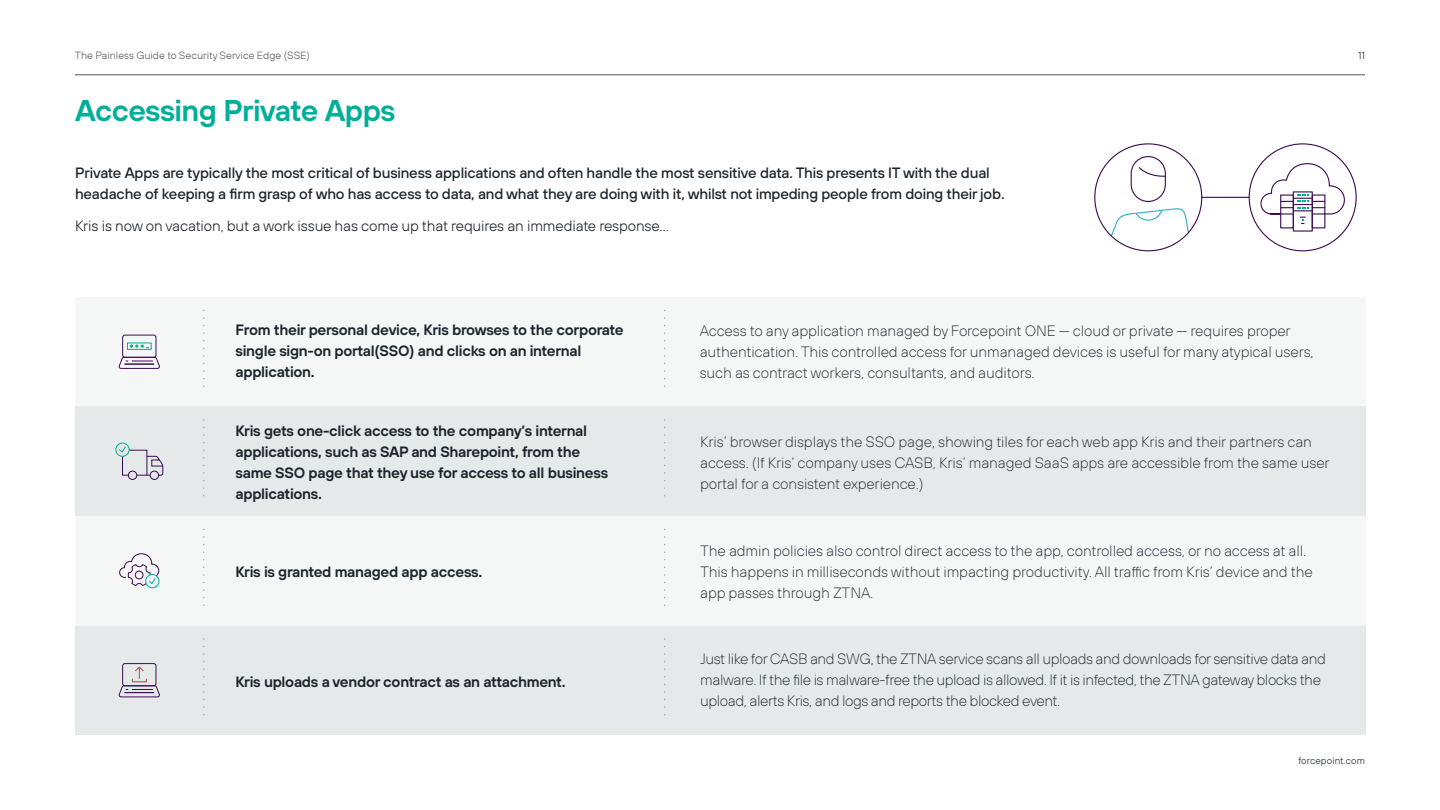
<style>
.page{position:relative;width:1440px;height:810px;background:#fff}
.page>*{position:absolute;margin:0;border:0;box-sizing:border-box;transform-origin:0 0}
.t1{font:600 30px "FP Sans";letter-spacing:-.02em;color:#00af9a}
.t2{font:200 15px/21px "FP Sans";letter-spacing:-.01em;color:#1d252c}
.t3{font:600 15px/21px "FP Sans";letter-spacing:-.02em;color:#1d252c}
.t4{font:500 15px/21px "FP Sans";letter-spacing:-.01em;color:#1d252c}
.t5{font:200 15px/21px "FP Sans";letter-spacing:-.03em;color:#1d252c}
.t6{font:300 15px "FP Sans";letter-spacing:-.01em;color:#1d252c}
.t7{font:300 10.5px "FP Sans";color:#53575a}
.t8{font:300 10.5px "FP Sans";color:#1d252c}
.t9{font:300 9.75px "FP Sans";letter-spacing:.01em;color:#1d252c}
</style>
<div class="page">
<hr style="left:75px;top:75px;width:1290px;height:1px;background:#53575a">
<div style="left:75px;top:297px;width:1290px;height:109px;background:#f5f6f6"></div>
<div style="left:75px;top:406px;width:1290px;height:110px;background:#e6e9e9"></div>
<div style="left:75px;top:625px;width:1290px;height:110px;background:#e6e9e9"></div>
<div style="left:75px;top:516px;width:1290px;height:109px;background:#f5f6f6"></div>
<svg style="left:203px;top:310px;width:2px;height:77px"></svg>
<svg style="left:664px;top:310px;width:1px;height:77px"></svg>
<svg style="left:203px;top:420px;width:2px;height:77px"></svg>
<svg style="left:664px;top:420px;width:1px;height:77px"></svg>
<svg style="left:203px;top:529px;width:2px;height:77px"></svg>
<svg style="left:664px;top:529px;width:1px;height:77px"></svg>
<svg style="left:203px;top:639px;width:2px;height:77px"></svg>
<svg style="left:664px;top:639px;width:1px;height:77px"></svg>
<div style="left:127px;top:342px;width:25px;height:8px;border:1px solid #00b09b"></div>
<svg style="left:129px;top:344px;width:20px;height:5px"></svg>
<div style="left:122px;top:335px;width:34px;height:23px;border:1px solid #3d0d53;border-radius:2px"></div>
<svg style="left:118px;top:356px;width:42px;height:13px"></svg>
<div style="left:145px;top:574px;width:14px;height:14px;border:1px solid #00b09b;border-radius:50%"></div>
<svg style="left:119px;top:553px;width:41px;height:34px"></svg>
<div style="left:122px;top:663px;width:34px;height:23px;border:1px solid #3d0d53;border-radius:2px"></div>
<svg style="left:118px;top:685px;width:42px;height:13px"></svg>
<div style="left:132px;top:678px;width:15px;height:4px;border:1px solid #b63e4c"></div>
<svg style="left:134px;top:666px;width:11px;height:13px"></svg>
<div style="left:150px;top:471px;width:9px;height:9px;border:1px solid #3d0d53;border-radius:50%"></div>
<div style="left:128px;top:471px;width:9px;height:9px;border:1px solid #3d0d53;border-radius:50%"></div>
<div style="left:115px;top:443px;width:15px;height:14px;border:1px solid #00b09b;border-radius:50%"></div>
<svg style="left:118px;top:445px;width:46px;height:31px"></svg>
<svg style="left:1110px;top:155px;width:80px;height:82px"></svg>
<div style="left:1280px;top:195px;width:14px;height:33px;border:1px solid #3d0d53"></div>
<svg style="left:1260px;top:163px;width:86px;height:61px"></svg>
<hr style="left:1202px;top:197px;width:47px;height:1px;background:#3d0d53">
<p class="t7" style="left:75px;top:49px;width:237px">The Painless Guide to Security Service Edge (SSE)</p>
<p class="t8" style="left:1358px;top:49px;width:8px">11</p>
<h1 class="t1" style="left:75px;top:91px;width:322px">Accessing Private Apps</h1>
<p class="t4" style="left:75px;top:161px;width:931px">Private Apps are typically the most critical of business applications and often handle the most sensitive data. This presents IT with the dual headache of keeping a firm grasp of who has access to data, and what they are doing with it, whilst not impeding people from doing their job.</p>
<p class="t6" style="left:75px;top:217px;width:596px">Kris is now on vacation, but a work issue has come up that requires an immediate response…</p>
<p class="t3" style="left:236px;top:319px;width:390px">From their personal device, Kris browses to the corporate single sign-on portal(SSO) and clicks on an internal application.</p>
<p class="t3" style="left:236px;top:420px;width:374px">Kris gets one-click access to the company’s internal applications, such as SAP and Sharepoint, from the same SSO page that they use for access to all business applications.</p>
<p class="t3" style="left:236px;top:561px;width:248px">Kris is granted managed app access.</p>
<p class="t3" style="left:236px;top:671px;width:332px">Kris uploads a vendor contract as an attachment.</p>
<p class="t2" style="left:700px;top:320px;width:616px">Access to any application managed by Forcepoint ONE — cloud or private — requires proper authentication. This controlled access for unmanaged devices is useful for many atypical users, such as contract workers, consultants, and auditors.</p>
<p class="t2" style="left:700px;top:431px;width:631px">Kris’ browser displays the SSO page, showing tiles for each web app Kris and their partners can access. (If Kris’ company uses CASB, Kris’ managed SaaS apps are accessible from the same user portal for a consistent experience.)</p>
<p class="t2" style="left:700px;top:540px;width:614px">The admin policies also control direct access to the app, controlled access, or no access at all.<br>This happens in milliseconds without impacting productivity. All traffic from Kris’ device and the app passes through ZTNA.</p>
<p class="t5" style="left:700px;top:648px;width:628px">Just like for CASB and SWG, the ZTNA service scans all uploads and downloads for sensitive data and malware. If the file is malware-free the upload is allowed. If it is infected, the ZTNA gateway blocks the upload, alerts Kris, and logs and reports the blocked event.</p>
<p class="t9" style="left:1298px;top:755px;width:68px">forcepoint.com</p>
</div>
